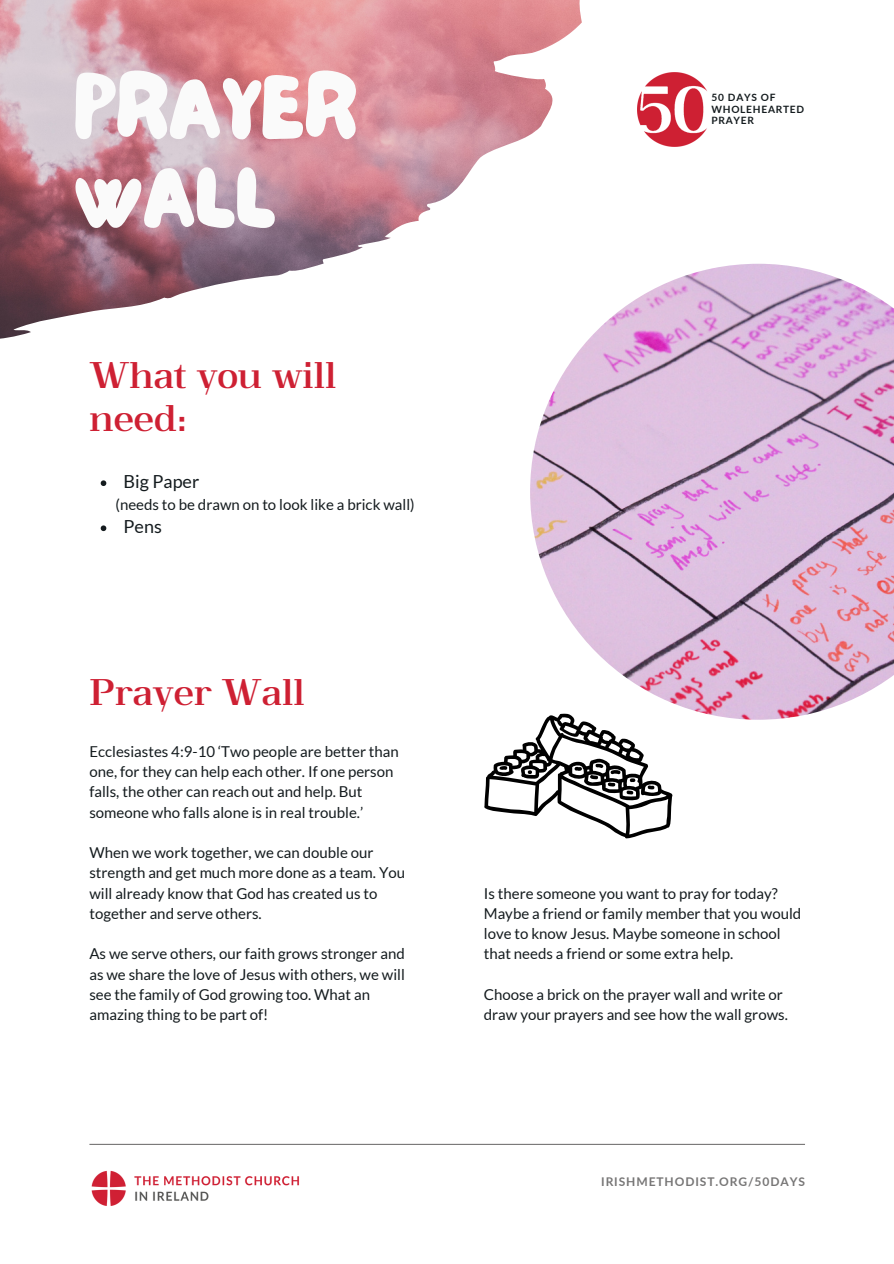
<style>
.page{position:relative;width:894px;height:1264px;background:#fff}
.page>*{position:absolute;margin:0;border:0;box-sizing:border-box;transform-origin:0 0}
.t1{font:89.1px "NF Lepetitcochon Regular";color:#fafafa}
.t2{font:36px/42.8px "OC Rey Bold";color:#ce2033}
.t3{font:18px "Lato";color:#141b1e}
.t4{font:15px/20.2px "Lato";color:#141b1e}
.t5{font:700 12px "Lato";letter-spacing:.075em;color:#777676}
.t6{font:700 10.05px "Lato";letter-spacing:.075em;color:#141b1e}
</style>
<div class="page">
<hr style="left:89px;top:1143px;width:715px;height:1px;background:#777676">
<img style="left:91px;top:1170px;width:208px;height:36px">
<img style="left:637px;top:72px;width:70px;height:75px">
<img style="left:0;top:0;width:581px;height:339px">
<img style="left:530px;top:264px;width:363px;height:455px">
<svg style="left:484px;top:713px;width:188px;height:125px"></svg>
<svg style="left:101px;top:480px;width:5px;height:6px"></svg>
<svg style="left:101px;top:525px;width:5px;height:6px"></svg>
<p class="t1" style="left:74px;top:47px;width:284px">PRAYER</p>
<p class="t1" style="left:74px;top:136px;width:203px">WALL</p>
<p class="t2" style="left:89px;top:354px;width:249px">What you will need:</p>
<p class="t3" style="left:123px;top:470px;width:77px">Big Paper</p>
<p class="t3" style="left:123px;top:515px;width:40px">Pens</p>
<p class="t4" style="left:115px;top:494px;width:300px">(needs to be drawn on to look like a brick wall)</p>
<p class="t2" style="left:89px;top:670px;width:217px">Prayer Wall</p>
<p class="t4" style="left:89px;top:740px;width:311px">Ecclesiastes 4:9-10 ‘Two people are better than one, for they can help each other. If one person falls, the other can reach out and help. But someone who falls alone is in real trouble.’</p>
<p class="t4" style="left:89px;top:842px;width:317px">When we work together, we can double our strength and get much more done as a team. You will already know that God has created us to together and serve others.</p>
<p class="t4" style="left:89px;top:943px;width:317px">As we serve others, our faith grows stronger and as we share the love of Jesus with others, we will see the family of God growing too. What an amazing thing to be part of!</p>
<p class="t6" style="left:711px;top:91px;width:66px">50 DAYS OF</p>
<p class="t6" style="left:711px;top:103px;width:94px">WHOLEHEARTED</p>
<p class="t6" style="left:711px;top:114px;width:44px">PRAYER</p>
<p class="t4" style="left:483px;top:882px;width:319px">Is there someone you want to pray for today?<br>Maybe a friend or family member that you would love to know Jesus. Maybe someone in school that needs a friend or some extra help.</p>
<p class="t4" style="left:483px;top:984px;width:305px">Choose a brick on the prayer wall and write or draw your prayers and see how the wall grows.</p>
<p class="t5" style="left:601px;top:1173px;width:205px">IRISHMETHODIST.ORG/50DAYS</p>
</div>
